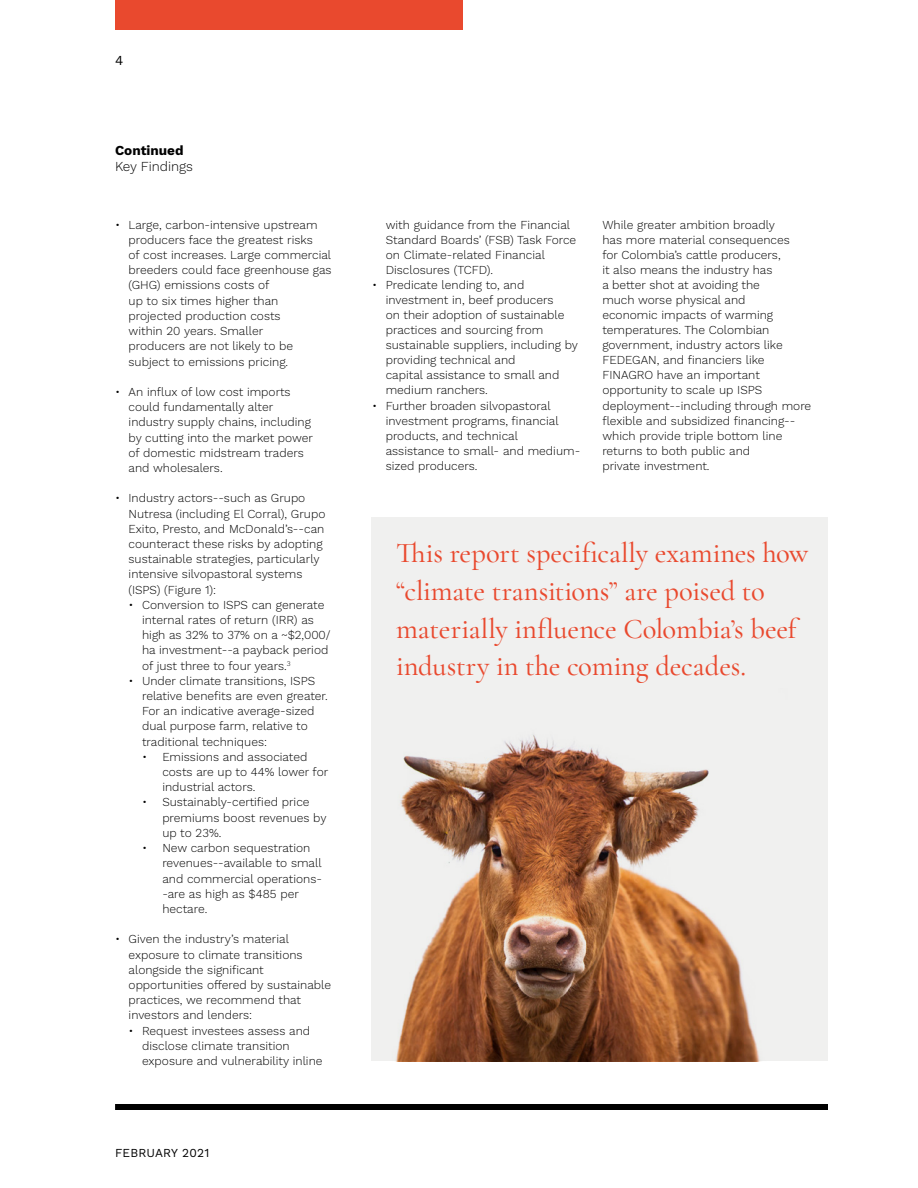
<style>
.page{position:relative;width:918px;height:1188px;background:#fff}
.page>*{position:absolute;margin:0;border:0;box-sizing:border-box;transform-origin:0 0}
.Headline_16_20_Left{font:500 28.5px/37.5px "Cormorant Garamond";letter-spacing:-.005em;color:#e9492e}
.t1{font:300 13.5px "Work Sans";color:#000}
.t2{font:700 13.5px "Work Sans";color:#000}
.t3{font:13.5px "Work Sans";color:#000}
.t4{font:300 12px/15.1px "Work Sans";color:#000}
.t5{font:12px "Work Sans";letter-spacing:.015em;color:#000}
</style>
<div class="page">
<div style="left:115px;top:1104px;width:713px;height:6px;background:#000"></div>
<div style="left:371px;top:518px;width:457px;height:543px;background:#f0f0ef"></div>
<div style="left:115px;top:0;width:348px;height:30px;background:#e9492e"></div>
<img style="left:396px;top:734px;width:364px;height:327px">
<p class="t3" style="left:115px;top:53px;width:10px">4</p>
<p class="t2" style="left:115px;top:142px;width:70px">Continued</p>
<p class="t1" style="left:115px;top:158px;width:79px">Key Findings</p>
<p class="t4" style="left:129px;top:218px;width:205px;text-indent:-14px">• Large, carbon-intensive upstream producers face the greatest risks<br>of cost increases. Large commercial breeders could face greenhouse gas (GHG) emissions costs of<br>up to six times higher than projected production costs<br>within 20 years. Smaller<br>producers are not likely to be subject to emissions pricing.</p>
<p class="t4" style="left:129px;top:385px;width:186px;text-indent:-14px">• An influx of low cost imports could fundamentally alter industry supply chains, including by cutting into the market power of domestic midstream traders and wholesalers.</p>
<p class="t4" style="left:129px;top:491px;width:198px;text-indent:-14px">• Industry actors--such as Grupo Nutresa (including El Corral), Grupo Exito, Presto, and McDonald’s--can counteract these risks by adopting sustainable strategies, particularly intensive silvopastoral systems (ISPS) (Figure 1):</p>
<p class="t4" style="left:142px;top:598px;width:190px;text-indent:-14px">• Conversion to ISPS can generate internal rates of return (IRR) as high as 32% to 37% on a ~$2,000/ ha investment--a payback period of just three to four years.<sup>3</sup></p>
<p class="t4" style="left:142px;top:674px;width:187px;text-indent:-14px">• Under climate transitions, ISPS relative benefits are even greater.<br>For an indicative average-sized dual purpose farm, relative to traditional techniques:</p>
<p class="t4" style="left:162px;top:750px;width:167px;text-indent:-20px">• Emissions and associated costs are up to 44% lower for industrial actors.</p>
<p class="t4" style="left:162px;top:795px;width:166px;text-indent:-20px">• Sustainably-certified price premiums boost revenues by up to 23%.</p>
<p class="t4" style="left:162px;top:841px;width:161px;text-indent:-20px">• New carbon sequestration revenues--available to small and commercial operations--are as high as $485 per hectare.</p>
<p class="t4" style="left:129px;top:932px;width:204px;text-indent:-14px">• Given the industry’s material exposure to climate transitions alongside the significant opportunities offered by sustainable practices, we recommend that investors and lenders:</p>
<p class="t4" style="left:142px;top:1023px;width:182px;text-indent:-14px">• Request investees assess and disclose climate transition exposure and vulnerability inline</p>
<p class="t5" style="left:115px;top:1145px;width:96px">FEBRUARY 2021</p>
<p class="t4" style="left:386px;top:218px;width:192px">with guidance from the Financial<br>Standard Boards’ (FSB) Task Force on Climate-related Financial<br>Disclosures (TCFD).</p>
<p class="t4" style="left:386px;top:278px;width:194px;text-indent:-14px">• Predicate lending to, and investment in, beef producers<br>on their adoption of sustainable practices and sourcing from sustainable suppliers, including by providing technical and<br>capital assistance to small and medium ranchers.</p>
<p class="t4" style="left:386px;top:398px;width:196px;text-indent:-14px">• Further broaden silvopastoral investment programs, financial products, and technical<br>assistance to small- and medium&shy;sized producers.</p>
<p class="t4" style="left:602px;top:218px;width:210px">While greater ambition broadly<br>has more material consequences<br>for Colombia’s cattle producers,<br>it also means the industry has<br>a better shot at avoiding the<br>much worse physical and<br>economic impacts of warming temperatures. The Colombian government, industry actors like<br>FEDEGAN, and financiers like<br>FINAGRO have an important opportunity to scale up ISPS deployment--including through more flexible and subsidized financing-- which provide triple bottom line returns to both public and<br>private investment.</p>
<p class="Headline_16_20_Left" style="left:396px;top:535px;width:414px">This report specifically examines how “climate transitions” are poised to materially influence Colombia’s beef industry in the coming decades.</p>
</div>
